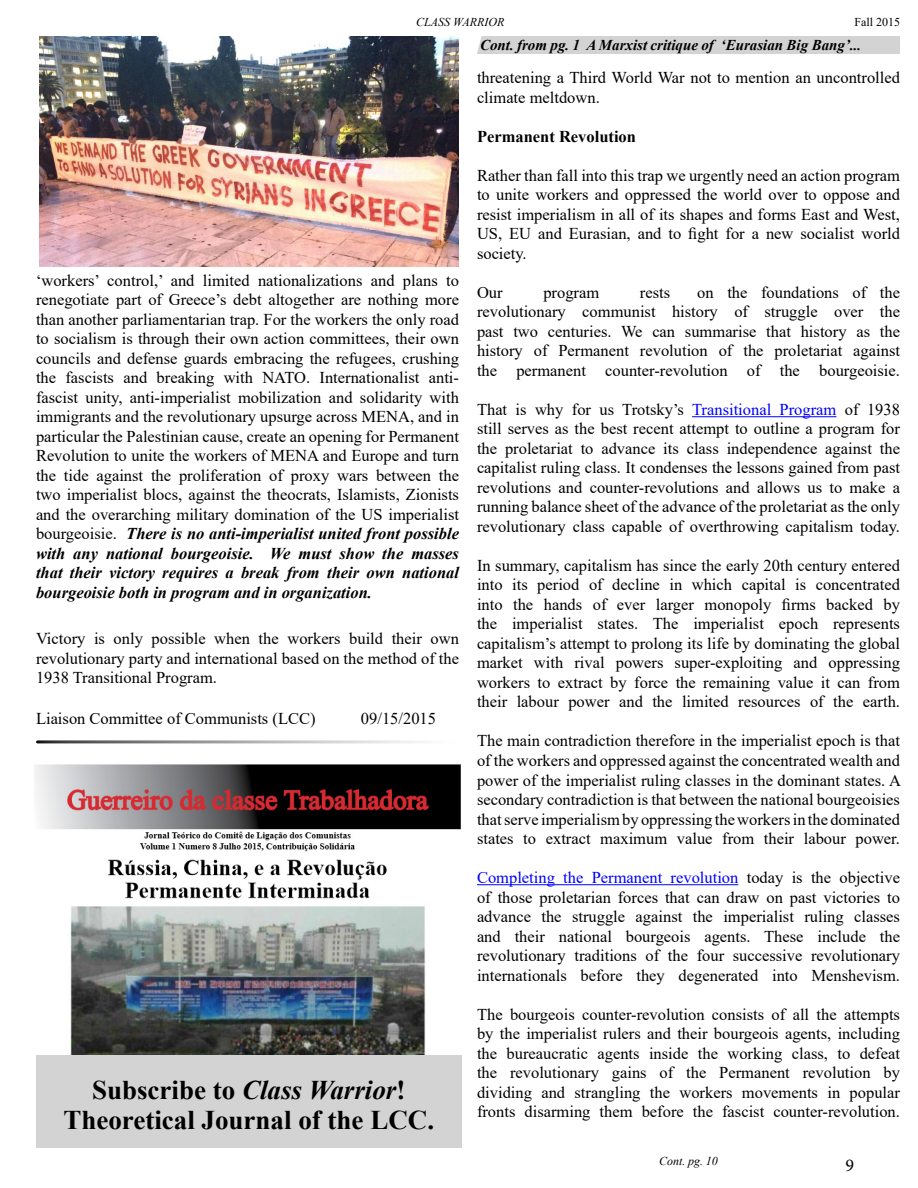
<style>
.page{position:relative;width:918px;height:1188px;background:#fff}
.page>*{position:absolute;margin:0;border:0;box-sizing:border-box;transform-origin:0 0}
.t1{font:700 27px/30px "Times New Roman";color:#000;text-align:center}
.t2{font:18px "Minion Pro";color:#000}
.t3{font:16.5px/19.5px "Times New Roman";color:#000;text-align:justify}
.t4{font:700 16.5px "Times New Roman";color:#000}
.t5{font:italic 700 15px "Times New Roman";color:#000}
.t6{font:italic 12px "Times New Roman";color:#000}
.t7{font:12px "Times New Roman";color:#000}
.s1{font-weight:700;font-style:italic}
.s2{font-style:italic}
.s3{color:#00f}
</style>
<div class="page">
<hr style="left:692px;top:416px;width:144px;height:1px;background:#00f">
<hr style="left:477px;top:884px;width:261px;height:1px;background:#00f">
<div style="left:477px;top:36px;width:423px;height:18px;background:#d3d3d3"></div>
<img style="left:39px;top:36px;width:420px;height:231px">
<img style="left:34px;top:764px;width:427px;height:291px">
<div style="left:36px;top:1055px;width:426px;height:93px;background:#d3d3d3"></div>
<p class="t6" style="left:416px;top:14px;width:90px">CLASS WARRIOR</p>
<p class="t7" style="left:854px;top:14px;width:47px">Fall 2015</p>
<p class="t3" style="left:36px;top:270px;width:425px">‘workers’ control,’ and limited nationalizations and plans to renegotiate part of Greece’s debt altogether are nothing more than another parliamentarian trap. For the workers the only road to socialism is through their own action committees, their own councils and defense guards embracing the refugees, crushing the fascists and breaking with NATO. Internationalist anti&shy;fascist unity, anti-imperialist mobilization and solidarity with immigrants and the revolutionary upsurge across MENA, and in particular the Palestinian cause, create an opening for Permanent Revolution to unite the workers of MENA and Europe and turn the tide against the proliferation of proxy wars between the two imperialist blocs, against the theocrats, Islamists, Zionists and the overarching military domination of the US imperialist bourgeoisie. <span class="s1">There is no anti-imperialist united front possible with any national bourgeoisie. We must show the masses that their victory requires a break from their own national bourgeoisie both in program and in organization.</span></p>
<p class="t3" style="left:36px;top:628px;width:425px">Victory is only possible when the workers build their own revolutionary party and international based on the method of the 1938 Transitional Program.</p>
<p class="t3" style="left:36px;top:708px;width:281px">Liaison Committee of Communists (LCC)</p>
<p class="t3" style="left:361px;top:708px;width:77px">09/15/2015</p>
<h1 class="t1" style="left:63px;top:1074px;width:372px">Subscribe to <span class="s2">Class Warrior</span>!<br>Theoretical Journal of the LCC.</h1>
<p class="t5" style="left:480px;top:35px;width:383px">Cont. from pg. 1 A Marxist critique of ‘Eurasian Big Bang’...</p>
<p class="t3" style="left:477px;top:68px;width:425px">threatening a Third World War not to mention an uncontrolled climate meltdown.</p>
<p class="t4" style="left:477px;top:125px;width:161px">Permanent Revolution</p>
<p class="t3" style="left:477px;top:165px;width:425px">Rather than fall into this trap we urgently need an action program to unite workers and oppressed the world over to oppose and resist imperialism in all of its shapes and forms East and West, US, EU and Eurasian, and to fight for a new socialist world society.</p>
<p class="t3" style="left:477px;top:282px;width:27px">Our</p>
<p class="t3" style="left:543px;top:282px;width:57px">program</p>
<p class="t3" style="left:640px;top:282px;width:32px">rests</p>
<p class="t3" style="left:477px;top:282px;width:425px;text-indent:220px">on the foundations of the revolutionary communist history of struggle over the past two centuries. We can summarise that history as the history of Permanent revolution of the proletariat against the permanent counter-revolution of the bourgeoisie.</p>
<p class="t3" style="left:477px;top:399px;width:425px">That is why for us Trotsky’s <span class="s3">Transitional Program</span> of 1938 still serves as the best recent attempt to outline a program for the proletariat to advance its class independence against the capitalist ruling class. It condenses the lessons gained from past revolutions and counter-revolutions and allows us to make a running balance sheet of the advance of the proletariat as the only revolutionary class capable of overthrowing capitalism today.</p>
<p class="t3" style="left:477px;top:555px;width:425px">In summary, capitalism has since the early 20th century entered into its period of decline in which capital is concentrated into the hands of ever larger monopoly firms backed by the imperialist states. The imperialist epoch represents capitalism’s attempt to prolong its life by dominating the global market with rival powers super-exploiting and oppressing workers to extract by force the remaining value it can from their labour power and the limited resources of the earth.</p>
<p class="t3" style="left:477px;top:731px;width:425px">The main contradiction therefore in the imperialist epoch is that of the workers and oppressed against the concentrated wealth and power of the imperialist ruling classes in the dominant states. A secondary contradiction is that between the national bourgeoisies that serve imperialism by oppressing the workers in the dominated states to extract maximum value from their labour power.</p>
<p class="t3" style="left:477px;top:867px;width:425px"><span class="s3">Completing the Permanent revolution</span> today is the objective of those proletarian forces that can draw on past victories to advance the struggle against the imperialist ruling classes and their national bourgeois agents. These include the revolutionary traditions of the four successive revolutionary internationals before they degenerated into Menshevism.</p>
<p class="t3" style="left:477px;top:1004px;width:425px">The bourgeois counter-revolution consists of all the attempts by the imperialist rulers and their bourgeois agents, including the bureaucratic agents inside the working class, to defeat the revolutionary gains of the Permanent revolution by dividing and strangling the workers movements in popular fronts disarming them before the fascist counter-revolution.</p>
<p class="t6" style="left:659px;top:1153px;width:60px">Cont. pg. 10</p>
<p class="t2" style="left:846px;top:1153px;width:10px">9</p>
</div>
